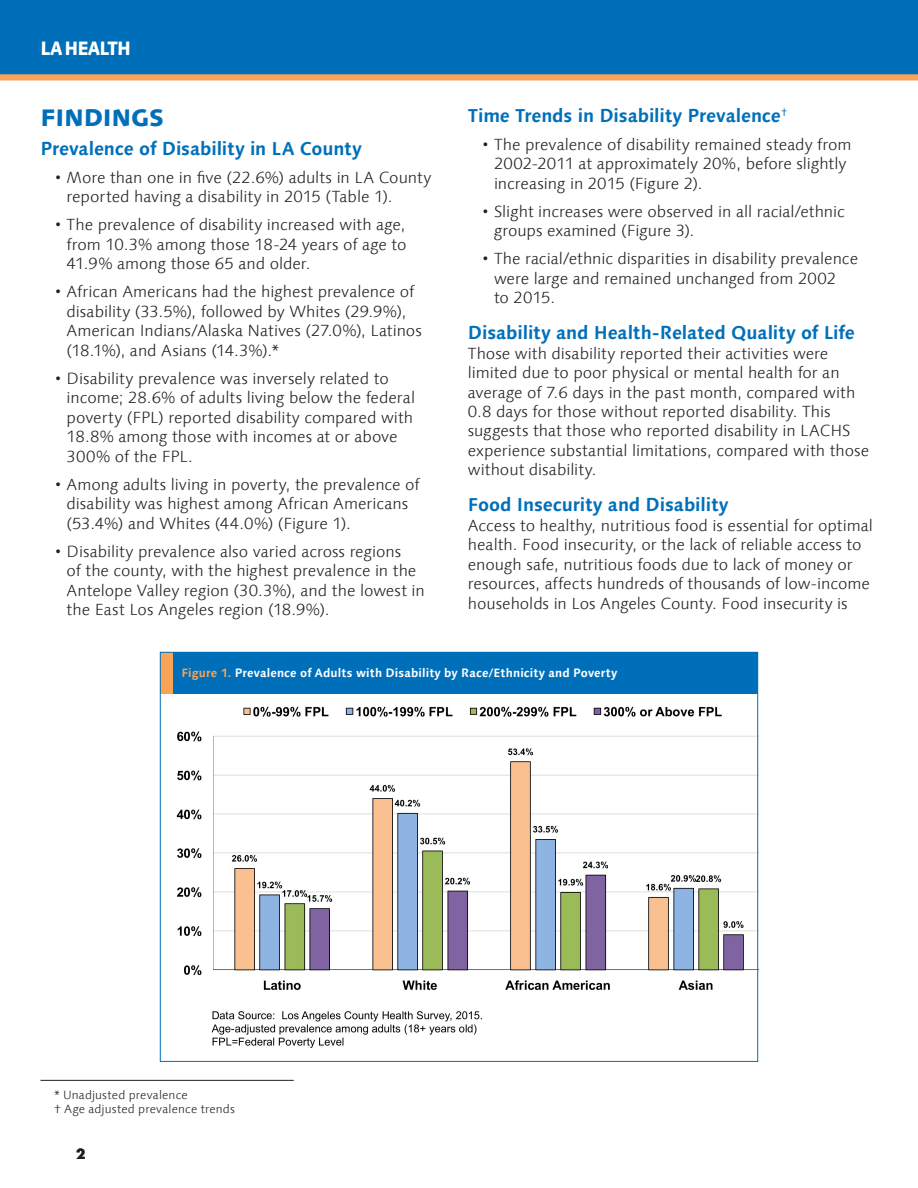
<style>
.page{position:relative;width:918px;height:1188px;background:#fff}
.page>*{position:absolute;margin:0;border:0;box-sizing:border-box;transform-origin:0 0}
.HEAD-BLACK{font:800 24px "Linotype Syntax Com";letter-spacing:-.015em;color:#006fba}
.t1{font:800 19.5px "Linotype Syntax Com";letter-spacing:-.055em;color:#fff;scale:.9 1}
.SUBHEAD{font:700 18.75px "Linotype Syntax Com";letter-spacing:-.01em;color:#006fba}
.TEXT{font:300 16.2px/19.5px "Linotype Syntax Com";letter-spacing:-.005em;color:#231f20}
.TEXT_First_Paragraph{font:300 16.2px/19.5px "Linotype Syntax Com";color:#231f20}
.t2{font:700 13.5px "Futura Std";color:#231f20}
.SUBHEAD-2{font:700 12px "Linotype Syntax Com";letter-spacing:.01em;color:#fff}
.SUBHEAD-3{font:300 12px "Linotype Syntax Com";letter-spacing:.01em;color:#231f20}
.TEXT-2{font:300 12px "Linotype Syntax Com";letter-spacing:.01em;color:#231f20}
.s1{color:#f8a355}
</style>
<div class="page">
<div style="left:0;top:0;width:918px;height:74px;background:#006fba"></div>
<div style="left:0;top:74px;width:918px;height:6px;background:#f8a355"></div>
<img style="left:162px;top:693px;width:594px;height:355px">
<div style="left:161px;top:652px;width:597px;height:41px;background:#006fba"></div>
<div style="left:160px;top:652px;width:13px;height:41px;background:#f8a355"></div>
<hr style="left:40px;top:1080px;width:254px;height:1px;background:#231f20">
<p class="t1" style="left:40px;top:35px;width:102px">LA HEALTH</p>
<p class="HEAD-BLACK" style="left:40px;top:102px;width:125px">FINDINGS</p>
<p class="SUBHEAD" style="left:40px;top:136px;width:323px">Prevalence of Disability in LA County</p>
<p class="TEXT" style="left:67px;top:168px;width:366px;text-indent:-13px">• More than one in five (22.6%) adults in LA County reported having a disability in 2015 (Table 1).</p>
<p class="TEXT" style="left:67px;top:215px;width:341px;text-align:justify;text-indent:-13px">• The prevalence of disability increased with age, from 10.3% among those 18-24 years of age to 41.9% among those 65 and older.</p>
<p class="TEXT" style="left:67px;top:282px;width:357px;text-indent:-13px">• African Americans had the highest prevalence of disability (33.5%), followed by Whites (29.9%), American Indians/Alaska Natives (27.0%), Latinos (18.1%), and Asians (14.3%).*</p>
<p class="TEXT" style="left:67px;top:369px;width:350px;text-indent:-13px">• Disability prevalence was inversely related to income; 28.6% of adults living below the federal poverty (FPL) reported disability compared with 18.8% among those with incomes at or above 300% of the FPL.</p>
<p class="TEXT" style="left:67px;top:474px;width:355px;text-indent:-13px">• Among adults living in poverty, the prevalence of disability was highest among African Americans (53.4%) and Whites (44.0%) (Figure 1).</p>
<p class="TEXT" style="left:67px;top:541px;width:360px;text-indent:-13px">• Disability prevalence also varied across regions<br>of the county, with the highest prevalence in the Antelope Valley region (30.3%), and the lowest in the East Los Angeles region (18.9%).</p>
<p class="SUBHEAD" style="left:468px;top:103px;width:321px">Time Trends in Disability Prevalence<sup>†</sup></p>
<p class="TEXT" style="left:494px;top:135px;width:359px;text-indent:-13px">• The prevalence of disability remained steady from<br>2002-2011 at approximately 20%, before slightly increasing in 2015 (Figure 2).</p>
<p class="TEXT" style="left:494px;top:202px;width:352px;text-indent:-13px">• Slight increases were observed in all racial/ethnic groups examined (Figure 3).</p>
<p class="TEXT" style="left:494px;top:249px;width:366px;text-indent:-13px">• The racial/ethnic disparities in disability prevalence were large and remained unchanged from 2002<br>to 2015.</p>
<p class="SUBHEAD" style="left:468px;top:321px;width:389px">Disability and Health-Related Quality of Life</p>
<p class="TEXT_First_Paragraph" style="left:468px;top:343px;width:403px">Those with disability reported their activities were limited due to poor physical or mental health for an average of 7.6 days in the past month, compared with 0.8 days for those without reported disability. This suggests that those who reported disability in LACHS experience substantial limitations, compared with those without disability.</p>
<p class="SUBHEAD" style="left:468px;top:493px;width:262px">Food Insecurity and Disability</p>
<p class="TEXT_First_Paragraph" style="left:468px;top:515px;width:407px">Access to healthy, nutritious food is essential for optimal health. Food insecurity, or the lack of reliable access to enough safe, nutritious foods due to lack of money or resources, affects hundreds of thousands of low-income households in Los Angeles County. Food insecurity is</p>
<p class="SUBHEAD-2" style="left:181px;top:666px;width:438px"><span class="s1">Figure 1.</span> Prevalence of Adults with Disability by Race/Ethnicity and Poverty</p>
<p class="TEXT-2" style="left:54px;top:1088px;width:135px">* Unadjusted prevalence</p>
<p class="SUBHEAD-3" style="left:54px;top:1102px;width:182px">† Age adjusted prevalence trends</p>
<p class="t2" style="left:76px;top:1145px;width:11px">2</p>
</div>
